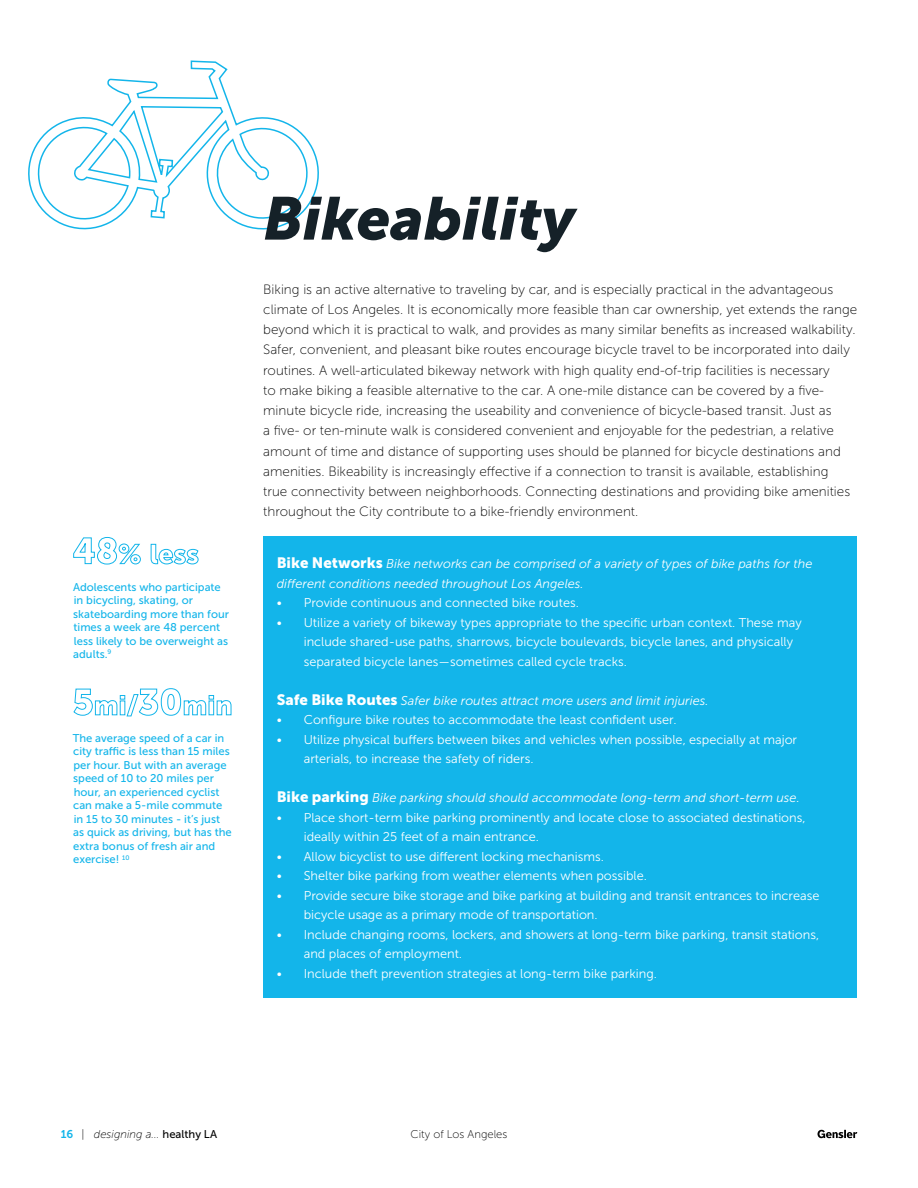
<style>
.page{position:relative;width:918px;height:1188px;background:#fff}
.page>*{position:absolute;margin:0;border:0;box-sizing:border-box;transform-origin:0 0}
.t1{font:italic 60px "Museo Sans 900";color:#152128}
.t2{font:13.5px/20.2px "Museo Sans 100";color:#000}
.t3{font:12.75px/19.5px "Museo Sans 300";color:#fff}
.t4{font:italic 12.75px/19.5px "Museo Sans 300";color:#fff}
.t5{font:11.25px/13.5px "Museo Sans 500";color:#13b5ea}
.t6{font:italic 11.25px "Museo Sans 100";color:#000}
.t7{font:11.25px "Museo Sans 100";color:#000}
.s1{font-family:"Museo Sans 900";font-style:normal;font-size:15px}
.s2{font-family:"Museo Sans 700";font-style:normal;color:#13b5ea}
.s3{font-style:normal}
.s4{font-family:"Museo Sans 500";font-style:normal}
</style>
<div class="page">
<svg style="left:818px;top:1130px;width:39px;height:8px"></svg>
<svg style="left:28px;top:60px;width:291px;height:170px"></svg>
<div style="left:263px;top:537px;width:594px;height:461px;background:#13b5ea"></div>
<svg style="left:73px;top:537px;width:68px;height:28px"></svg>
<svg style="left:150px;top:544px;width:49px;height:21px"></svg>
<svg style="left:73px;top:688px;width:159px;height:29px"></svg>
<h1 class="t1" style="left:263px;top:185px;width:313px">Bikeability</h1>
<p class="t5" style="left:73px;top:580px;width:157px">Adolescents who participate in bicycling, skating, or skateboarding more than four times a week are 48 percent less likely to be overweight as adults.<sup>9</sup></p>
<p class="t5" style="left:73px;top:731px;width:161px">The average speed of a car in city traffic is less than 15 miles per hour. But with an average speed of 10 to 20 miles per hour, an experienced cyclist can make a 5-mile commute in 15 to 30 minutes - it’s just as quick as driving, but has the extra bonus of fresh air and exercise! <sup>10</sup></p>
<p class="t2" style="left:263px;top:279px;width:596px">Biking is an active alternative to traveling by car, and is especially practical in the advantageous climate of Los Angeles. It is economically more feasible than car ownership, yet extends the range beyond which it is practical to walk, and provides as many similar benefits as increased walkability.<br>Safer, convenient, and pleasant bike routes encourage bicycle travel to be incorporated into daily routines. A well-articulated bikeway network with high quality end-of-trip facilities is necessary<br>to make biking a feasible alternative to the car. A one-mile distance can be covered by a five&shy;minute bicycle ride, increasing the useability and convenience of bicycle-based transit. Just as<br>a five- or ten-minute walk is considered convenient and enjoyable for the pedestrian, a relative amount of time and distance of supporting uses should be planned for bicycle destinations and amenities. Bikeability is increasingly effective if a connection to transit is available, establishing<br>true connectivity between neighborhoods. Connecting destinations and providing bike amenities throughout the City contribute to a bike-friendly environment.</p>
<p class="t4" style="left:277px;top:554px;width:537px"><span class="s1">Bike Networks</span> Bike networks can be comprised of a variety of types of bike paths for the different conditions needed throughout Los Angeles.</p>
<p class="t3" style="left:277px;top:593px;width:304px">• Provide continuous and connected bike routes.</p>
<p class="t3" style="left:304px;top:613px;width:500px;text-indent:-27px">• Utilize a variety of bikeway types appropriate to the specific urban context. These may include shared-use paths, sharrows, bicycle boulevards, bicycle lanes, and physically separated bicycle lanes—sometimes called cycle tracks.</p>
<p class="t4" style="left:277px;top:691px;width:433px"><span class="s1">Safe Bike Routes</span> Safer bike routes attract more users and limit injuries.</p>
<p class="t3" style="left:277px;top:710px;width:401px">• Configure bike routes to accommodate the least confident user.</p>
<p class="t3" style="left:304px;top:730px;width:495px;text-indent:-27px">• Utilize physical buffers between bikes and vehicles when possible, especially at major arterials, to increase the safety of riders.</p>
<p class="t4" style="left:277px;top:788px;width:525px"><span class="s1">Bike parking</span> Bike parking should should accommodate long-term and short-term use.</p>
<p class="t3" style="left:304px;top:808px;width:503px;text-indent:-27px">• Place short-term bike parking prominently and locate close to associated destinations, ideally within 25 feet of a main entrance.</p>
<p class="t3" style="left:277px;top:847px;width:329px">• Allow bicyclist to use different locking mechanisms.</p>
<p class="t3" style="left:277px;top:866px;width:372px">• Shelter bike parking from weather elements when possible.</p>
<p class="t3" style="left:304px;top:886px;width:517px;text-indent:-27px">• Provide secure bike storage and bike parking at building and transit entrances to increase bicycle usage as a primary mode of transportation.</p>
<p class="t3" style="left:304px;top:925px;width:517px;text-indent:-27px">• Include changing rooms, lockers, and showers at long-term bike parking, transit stations, and places of employment.</p>
<p class="t3" style="left:277px;top:964px;width:382px">• Include theft prevention strategies at long-term bike parking.</p>
<p class="t6" style="left:61px;top:1128px;width:158px"><span class="s2">16</span> <span class="s3">|</span> designing a... <span class="s4">healthy LA</span></p>
<p class="t7" style="left:411px;top:1128px;width:98px">City of Los Angeles</p>
</div>
